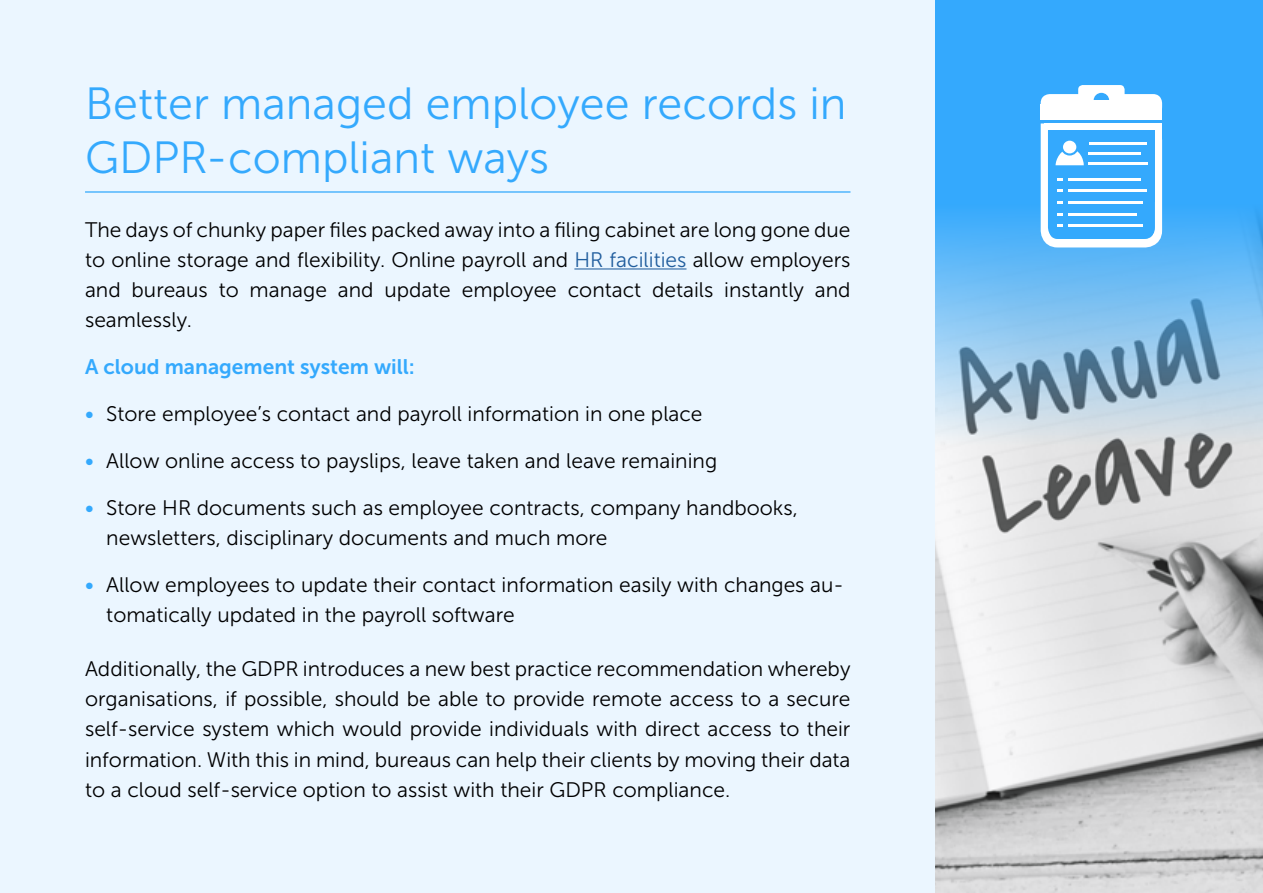
<style>
.page{position:relative;width:1263px;height:893px;background:#ebf6ff}
.page>*{position:absolute;margin:0;border:0;box-sizing:border-box;transform-origin:0 0}
.t1{font:45px/54px "Museo Sans 300";color:#34a9fd}
.t2{font:21px/30px "Museo Sans 300";color:#000;text-align:justify}
.t3{font:21px "Museo Sans 700";color:#34a9fd}
.s1{color:#215e9e}
.s2{font-family:"Museo Sans 500";color:#34a9fd}
</style>
<div class="page">
<svg style="left:935px;top:0;width:328px;height:893px;background:#9ec3de"></svg>
<svg style="left:1036px;top:119px;width:130px;height:133px;background:#77c5fd"></svg>
<hr style="left:1068px;top:225px;width:75px;height:2px;background:#fff">
<div style="left:1041px;top:94px;width:121px;height:22px;background:#fff;border-radius:9px"></div>
<div style="left:1041px;top:104px;width:121px;height:16px;background:#fff"></div>
<div style="left:1078px;top:85px;width:46px;height:14px;background:#fff;border-radius:5px"></div>
<div style="left:1094px;top:93px;width:15px;height:15px;background:#34a9fd;border-radius:50%"></div>
<div style="left:1088px;top:100px;width:29px;height:9px;background:#fff"></div>
<hr style="left:574px;top:268px;width:112px;height:1px;background:#215e9e">
<hr style="left:85px;top:191px;width:765px;height:2px;background:#34a9fd">
<h1 class="t1" style="left:85px;top:77px;width:763px">Better managed employee records in<br>GDPR-compliant ways</h1>
<p class="t2" style="left:85px;top:215px;width:767px">The days of chunky paper files packed away into a filing cabinet are long gone due to online storage and flexibility. Online payroll and <span class="s1">HR facilities</span> allow employers and bureaus to manage and update employee contact details instantly and seamlessly.</p>
<p class="t3" style="left:85px;top:355px;width:331px">A cloud management system will:</p>
<p class="t2" style="left:85px;top:399px;width:619px"><span class="s2">•</span> Store employee’s contact and payroll information in one place</p>
<p class="t2" style="left:85px;top:446px;width:634px"><span class="s2">•</span> Allow online access to payslips, leave taken and leave remaining</p>
<p class="t2" style="left:106px;top:493px;width:693px;text-indent:-21px"><span class="s2">•</span> Store HR documents such as employee contracts, company handbooks, newsletters, disciplinary documents and much more</p>
<p class="t2" style="left:106px;top:570px;width:739px;text-indent:-21px"><span class="s2">•</span> Allow employees to update their contact information easily with changes au&shy;tomatically updated in the payroll software</p>
<p class="t2" style="left:85px;top:654px;width:767px">Additionally, the GDPR introduces a new best practice recommendation whereby organisations, if possible, should be able to provide remote access to a secure self-service system which would provide individuals with direct access to their information. With this in mind, bureaus can help their clients by moving their data to a cloud self-service option to assist with their GDPR compliance.</p>
</div>
